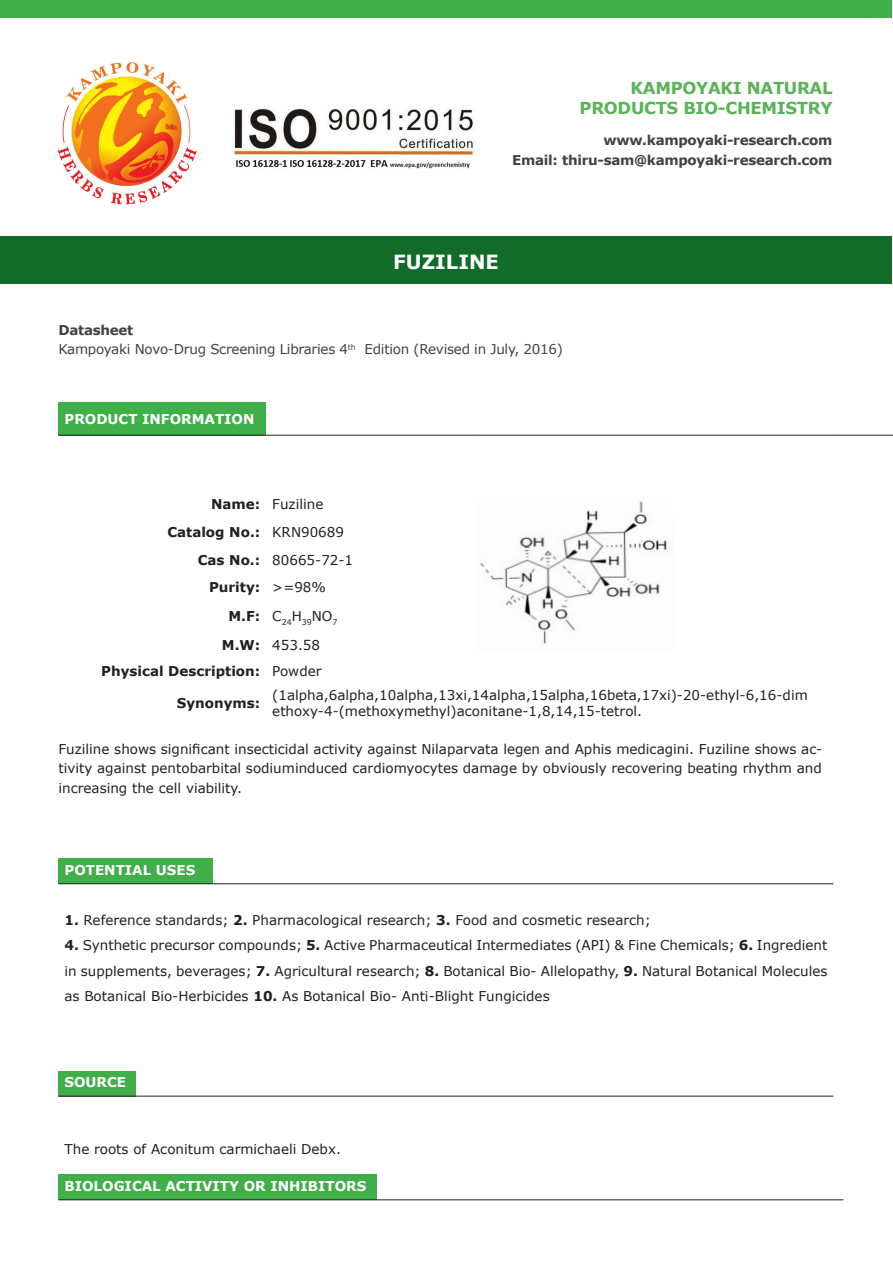
<style>
.page{position:relative;width:893px;height:1263px;background:#fff}
.page>*{position:absolute;margin:0;border:0;box-sizing:border-box;transform-origin:0 0}
.t1{font:700 19.5px "Verdana";color:#fff}
.t2{font:700 16.5px "Verdana";letter-spacing:-.02em;color:#59b457}
.t3{font:13.5px/19.2px "Verdana";color:#231f20;text-align:justify}
.t4{font:700 13.5px "Verdana";letter-spacing:-.02em;color:#414243}
.t5{font:700 13.5px "Verdana";color:#fff}
.t6{font:700 13.5px "Verdana";color:#231f20}
.t7{font:13.5px "Verdana";letter-spacing:-.02em;color:#414243}
.t8{font:7.8px "Verdana";color:#231f20}
.s1{font-weight:700}
</style>
<div class="page">
<img style="left:232px;top:108px;width:243px;height:61px">
<img style="left:57px;top:62px;width:140px;height:143px">
<div style="left:0;top:0;width:892px;height:17px;background:#40ae49"></div>
<div style="left:0;top:236px;width:891px;height:47px;background:#136b29"></div>
<div style="left:58px;top:402px;width:208px;height:33px;background:#40ae49"></div>
<hr style="left:58px;top:435px;width:208px;height:1px;background:#231f20">
<hr style="left:266px;top:435px;width:209px;height:1px;background:#231f20">
<hr style="left:475px;top:435px;width:358px;height:1px;background:#231f20">
<hr style="left:833px;top:435px;width:60px;height:1px;background:#231f20">
<img style="left:480px;top:501px;width:187px;height:144px">
<div style="left:58px;top:859px;width:155px;height:25px;background:#40ae49"></div>
<hr style="left:58px;top:883px;width:155px;height:1px;background:#231f20">
<hr style="left:213px;top:883px;width:620px;height:1px;background:#231f20">
<div style="left:58px;top:1071px;width:78px;height:25px;background:#40ae49"></div>
<hr style="left:58px;top:1096px;width:78px;height:1px;background:#231f20">
<hr style="left:136px;top:1096px;width:697px;height:1px;background:#231f20">
<div style="left:58px;top:1175px;width:319px;height:25px;background:#40ae49"></div>
<hr style="left:58px;top:1199px;width:319px;height:1px;background:#231f20">
<hr style="left:377px;top:1199px;width:466px;height:1px;background:#231f20">
<p class="t2" style="left:631px;top:78px;width:203px">KAMPOYAKI NATURAL</p>
<p class="t2" style="left:580px;top:97px;width:254px">PRODUCTS BIO-CHEMISTRY</p>
<p class="t4" style="left:603px;top:132px;width:231px">www.kampoyaki-research.com</p>
<p class="t4" style="left:512px;top:151px;width:322px">Email: thiru-sam@kampoyaki-research.com</p>
<p class="t1" style="left:393px;top:249px;width:107px">FUZILINE</p>
<p class="t4" style="left:58px;top:321px;width:76px">Datasheet</p>
<p class="t7" style="left:58px;top:341px;width:506px">Kampoyaki Novo-Drug Screening Libraries 4<sup>th</sup> Edition (Revised in July, 2016)</p>
<p class="t5" style="left:64px;top:410px;width:192px">PRODUCT INFORMATION</p>
<p class="t6" style="left:211px;top:495px;width:51px">Name:</p>
<p class="t3" style="left:272px;top:495px;width:53px">Fuziline</p>
<p class="t6" style="left:167px;top:523px;width:94px">Catalog No.:</p>
<p class="t3" style="left:272px;top:523px;width:73px">KRN90689</p>
<p class="t6" style="left:198px;top:551px;width:64px">Cas No.:</p>
<p class="t3" style="left:272px;top:550px;width:82px">80665-72-1</p>
<p class="t6" style="left:209px;top:578px;width:53px">Purity:</p>
<p class="t3" style="left:272px;top:578px;width:55px">&gt;=98%</p>
<p class="t6" style="left:228px;top:607px;width:33px">M.F:</p>
<p class="t8" style="left:272px;top:618px;width:67px"><sup>C</sup>24<sup>H</sup>39<sup>NO</sup>7</p>
<p class="t6" style="left:222px;top:636px;width:40px">M.W:</p>
<p class="t3" style="left:272px;top:635px;width:49px">453.58</p>
<p class="t6" style="left:101px;top:662px;width:161px">Physical Description:</p>
<p class="t3" style="left:272px;top:661px;width:51px">Powder</p>
<p class="t6" style="left:177px;top:694px;width:85px">Synonyms:</p>
<p class="t3" style="left:272px;top:687px;width:537px;line-height:16.2px">(1alpha,6alpha,10alpha,13xi,14alpha,15alpha,16beta,17xi)-20-ethyl-6,16-dim ethoxy-4-(methoxymethyl)aconitane-1,8,14,15-tetrol.</p>
<p class="t3" style="left:58px;top:740px;width:765px">Fuziline shows significant insecticidal activity against Nilaparvata legen and Aphis medicagini. Fuziline shows ac&shy;tivity against pentobarbital sodiuminduced cardiomyocytes damage by obviously recovering beating rhythm and increasing the cell viability.</p>
<p class="t5" style="left:64px;top:861px;width:132px">POTENTIAL USES</p>
<p class="t3" style="left:64px;top:911px;width:588px"><span class="s1">1.</span> Reference standards; <span class="s1">2.</span> Pharmacological research; <span class="s1">3.</span> Food and cosmetic research;</p>
<p class="t3" style="left:64px;top:933px;width:764px;line-height:25.2px"><span class="s1">4.</span> Synthetic precursor compounds; <span class="s1">5.</span> Active Pharmaceutical Intermediates (API) &amp; Fine Chemicals; <span class="s1">6.</span> Ingredient in supplements, beverages; <span class="s1">7.</span> Agricultural research; <span class="s1">8.</span> Botanical Bio- Allelopathy, <span class="s1">9.</span> Natural Botanical Molecules as Botanical Bio-Herbicides <span class="s1">10.</span> As Botanical Bio- Anti-Blight Fungicides</p>
<p class="t5" style="left:64px;top:1074px;width:63px">SOURCE</p>
<p class="t3" style="left:64px;top:1139px;width:278px">The roots of Aconitum carmichaeli Debx.</p>
<p class="t5" style="left:64px;top:1177px;width:303px">BIOLOGICAL ACTIVITY OR INHIBITORS</p>
</div>
